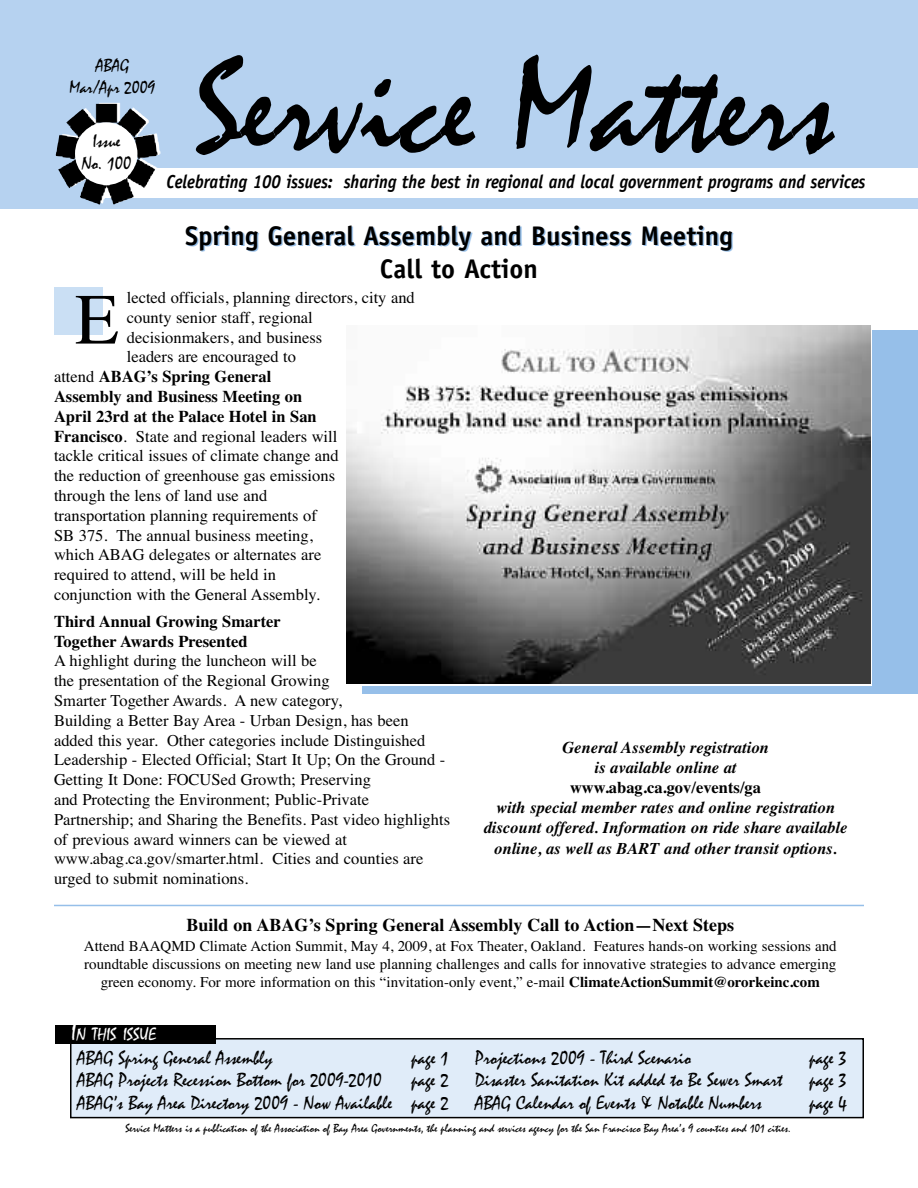
<style>
.page{position:relative;width:918px;height:1188px;background:#fff}
.page>*{position:absolute;margin:0;border:0;box-sizing:border-box;transform-origin:0 0}
.t1{font:135px "Mistral";color:#000}
.t2{font:72px "Times";color:#000}
.t3{font:700 27px/32.4px "Officina Sans";color:#000;text-align:center}
.t4{font:19.5px/22.5px "Mistral";color:#000;text-align:right}
.t5{font:italic 700 18.9px "Officina Sans";color:#000;scale:.9 1}
.t6{font:18.75px/22.5px "Mistral";color:#000;text-align:center}
.t7{font:700 18px "Times";color:#000}
.t8{font:18px/21.6px "Mistral";color:#000;text-align:center}
.t9{font:18px "Mistral";color:#fff}
.t10{font:16.5px/19.8px "Times";color:#000}
.t11{font:italic 700 16.5px/20.4px "Times";color:#000;text-align:center}
.t12{font:700 16.5px/19.8px "Times";color:#000}
.t13{font:15px/18px "Times";color:#000;text-align:center}
.t14{font:12px "Mistral";color:#000}
.s1{font-weight:400}
.s2{font-weight:700}
.s3{font-size:24px}
</style>
<div class="page">
<div style="left:0;top:0;width:918px;height:209px;background:#b6d2f0"></div>
<div style="left:89px;top:168px;width:829px;height:30px;background:#fff"></div>
<img style="left:96px;top:103px;width:65px;height:52px">
<div style="left:71px;top:1039px;width:792px;height:79px;background:#e0ecf9"></div>
<div style="left:70px;top:1038px;width:794px;height:80px;border:2px solid #000"></div>
<img style="left:56px;top:104px;width:102px;height:101px">
<div style="left:75px;top:122px;width:62px;height:63px;background:#fff;border-radius:50%"></div>
<div style="left:55px;top:1026px;width:160px;height:18px;background:#000"></div>
<div style="left:54px;top:287px;width:49px;height:48px;background:#cadff4"></div>
<div style="left:362px;top:331px;width:556px;height:363px;background:#96bfe9"></div>
<img style="left:346px;top:326px;width:524px;height:357px">
<hr style="left:54px;top:905px;width:810px;height:1px;background:#96bfe9">
<p class="t8" style="left:70px;top:54px;width:87px">ABAG<br>Mar/Apr 2009</p>
<p class="t6" style="left:82px;top:129px;width:51px">Issue<br>No. 100</p>
<h1 class="t1" style="left:195px;top:25px;width:641px">Service Matters</h1>
<p class="t5" style="left:167px;top:174px;width:778px">Celebrating 100 issues: sharing the best in regional and local government programs and services</p>
<h3 class="t3" style="left:185px;top:222px;width:549px">Spring General Assembly and Business Meeting<br>Call to Action</h3>
<p class="t10" style="left:127px;top:287px;width:290px">lected officials, planning directors, city and</p>
<p class="t10" style="left:127px;top:307px;width:188px">county senior staff, regional</p>
<p class="t10" style="left:127px;top:327px;width:197px">decisionmakers, and business</p>
<p class="t10" style="left:127px;top:347px;width:171px">leaders are encouraged to</p>
<p class="t12" style="left:54px;top:367px;width:219px"><span class="s1">attend</span> ABAG’s Spring General</p>
<p class="t12" style="left:54px;top:386px;width:250px">Assembly and Business Meeting on</p>
<p class="t12" style="left:54px;top:406px;width:264px">April 23rd at the Palace Hotel in San</p>
<p class="t10" style="left:54px;top:426px;width:285px"><span class="s2">Francisco</span>. State and regional leaders will</p>
<p class="t10" style="left:54px;top:446px;width:286px">tackle critical issues of climate change and</p>
<p class="t10" style="left:54px;top:466px;width:283px">the reduction of greenhouse gas emissions</p>
<p class="t10" style="left:54px;top:485px;width:215px">through the lens of land use and</p>
<p class="t10" style="left:54px;top:505px;width:264px">transportation planning requirements of</p>
<p class="t10" style="left:54px;top:525px;width:260px">SB 375. The annual business meeting,</p>
<p class="t10" style="left:54px;top:545px;width:269px">which ABAG delegates or alternates are</p>
<p class="t10" style="left:54px;top:565px;width:223px">required to attend, will be held in</p>
<p class="t10" style="left:54px;top:584px;width:267px">conjunction with the General Assembly.</p>
<p class="t12" style="left:54px;top:611px;width:228px">Third Annual Growing Smarter<br>Together Awards Presented</p>
<p class="t10" style="left:54px;top:651px;width:398px">A highlight during the luncheon will be<br>the presentation of the Regional Growing<br>Smarter Together Awards. A new category,<br>Building a Better Bay Area - Urban Design, has been added this year. Other categories include Distinguished Leadership - Elected Official; Start It Up; On the Ground - Getting It Done: FOCUSed Growth; Preserving<br>and Protecting the Environment; Public-Private Partnership; and Sharing the Benefits. Past video highlights of previous award winners can be viewed at www.abag.ca.gov/smarter.html. Cities and counties are urged to submit nominations.</p>
<h2 class="t2" style="left:75px;top:277px;width:45px">E</h2>
<p class="t11" style="left:562px;top:738px;width:208px;line-height:19.8px">General Assembly registration is available online at</p>
<p class="t12" style="left:570px;top:777px;width:193px">www.abag.ca.gov/events/ga</p>
<p class="t11" style="left:484px;top:797px;width:365px">with special member rates and online registration discount offered. Information on ride share available online, as well as BART and other transit options.</p>
<p class="t7" style="left:186px;top:915px;width:549px">Build on ABAG’s Spring General Assembly Call to Action—Next Steps</p>
<p class="t13" style="left:84px;top:937px;width:754px">Attend BAAQMD Climate Action Summit, May 4, 2009, at Fox Theater, Oakland. Features hands-on working sessions and roundtable discussions on meeting new land use planning challenges and calls for innovative strategies to advance emerging green economy. For more information on this “invitation-only event,” e-mail <span class="s2">ClimateActionSummit@ororkeinc.com</span></p>
<p class="t9" style="left:71px;top:1024px;width:86px"><span class="s3">I</span>N THIS ISSUE</p>
<p class="t4" style="left:77px;top:1046px;width:197px">ABAG Spring General Assembly</p>
<p class="t4" style="left:412px;top:1046px;width:38px">page 1</p>
<p class="t4" style="left:77px;top:1068px;width:306px">ABAG Projects Recession Bottom for 2009-2010</p>
<p class="t4" style="left:77px;top:1068px;width:373px">page 2<br>ABAG’s Bay Area Directory 2009 - Now Available page 2</p>
<p class="t4" style="left:475px;top:1046px;width:217px">Projections 2009 - Third Scenario</p>
<p class="t4" style="left:810px;top:1046px;width:38px">page 3</p>
<p class="t4" style="left:475px;top:1068px;width:309px">Disaster Sanitation Kit added to Be Sewer Smart</p>
<p class="t4" style="left:810px;top:1068px;width:38px">page 3</p>
<p class="t4" style="left:475px;top:1091px;width:288px">ABAG Calendar of Events &amp; Notable Numbers</p>
<p class="t4" style="left:809px;top:1091px;width:39px">page 4</p>
<p class="t14" style="left:125px;top:1121px;width:667px">Service Matters is a publication of the Association of Bay Area Governments, the planning and services agency for the San Francisco Bay Area’s 9 counties and 101 cities.</p>
</div>
